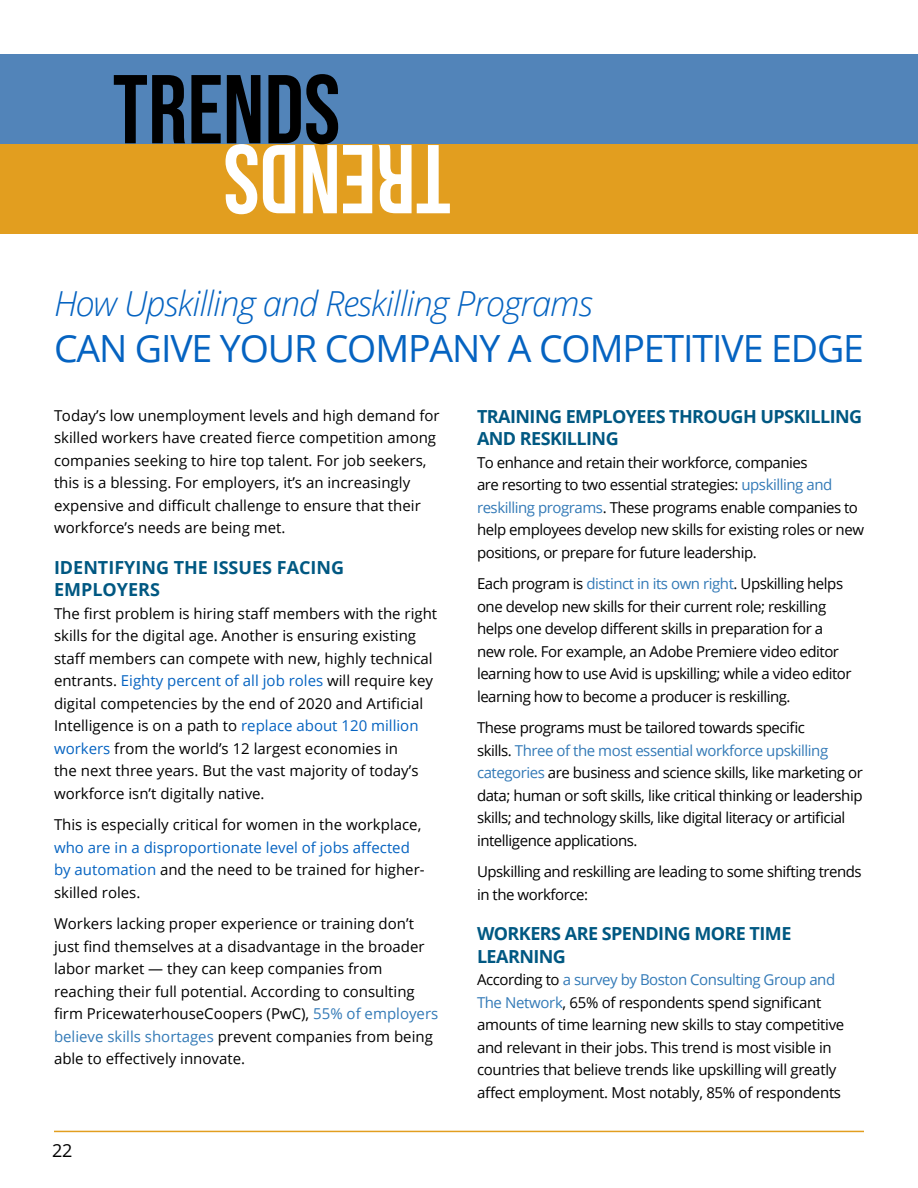
<style>
.page{position:relative;width:918px;height:1188px;background:#fff}
.page>*{position:absolute;margin:0;border:0;box-sizing:border-box;transform-origin:0 0}
.t1{font:97.5px "Bebas Neue";color:#000}
.t2{font:97.5px "Bebas Neue";color:#fff}
.t3{font:37.5px "Open Sans";letter-spacing:-.03em;color:#0563c1}
.t4{font:italic 300 34.5px "Open Sans";letter-spacing:-.03em;color:#0563c1}
.t5{font:700 18px/22.5px "Open Sans";letter-spacing:-.03em;color:#005882}
.t6{font:700 18px/22.5px "Open Sans";color:#005882}
.t7{font:18px "Open Sans";color:#000}
.t8{font:15px/22.5px "Open Sans";letter-spacing:-.02em;color:#000}
.t9{font:15px/22.5px "Open Sans";color:#000}
.t10{font:15px/22.5px "Open Sans";color:#0563c1}
.s1{color:#0563c1}
.s2{color:#000}
.s3{color:#337ab7}
</style>
<div class="page">
<hr style="left:54px;top:1131px;width:810px;height:1px;background:#e29e1f">
<div style="left:0;top:54px;width:918px;height:90px;background:#5284b9"></div>
<div style="left:0;top:144px;width:918px;height:90px;background:#e29e1f"></div>
<h1 class="t1" style="left:113px;top:54px;width:229px">TRENDS</h1>
<h1 class="t2" style="left:451px;top:234px;width:229px;rotate:-180deg">TRENDS</h1>
<h3 class="t4" style="left:54px;top:280px;width:540px">How Upskilling and Reskilling Programs</h3>
<h2 class="t3" style="left:54px;top:323px;width:812px">CAN GIVE YOUR COMPANY A COMPETITIVE EDGE</h2>
<p class="t9" style="left:54px;top:403px;width:387px">Today’s low unemployment levels and high demand for skilled workers have created fierce competition among companies seeking to hire top talent. For job seekers, this is a blessing. For employers, it’s an increasingly expensive and difficult challenge to ensure that their workforce’s needs are being met.</p>
<p class="t6" style="left:54px;top:555px;width:292px">IDENTIFYING THE ISSUES FACING<br>EMPLOYERS</p>
<p class="t9" style="left:54px;top:601px;width:385px">The first problem is hiring staff members with the right skills for the digital age. Another is ensuring existing staff members can compete with new, highly technical entrants. <span class="s1">Eighty percent of all job roles</span> will require key digital competencies by the end of 2020 and Artificial Intelligence is on a path to <span class="s1">replace about 120 million workers</span> from the world’s 12 largest economies in<br>the next three years. But the vast majority of today’s workforce isn’t digitally native.</p>
<p class="t9" style="left:54px;top:813px;width:369px">This is especially critical for women in the workplace,</p>
<p class="t10" style="left:54px;top:835px;width:372px">who are in a disproportionate level of jobs affected by automation <span class="s2">and the need to be trained for higher&shy;skilled roles.</span></p>
<p class="t9" style="left:54px;top:912px;width:386px">Workers lacking proper experience or training don’t just find themselves at a disadvantage in the broader labor market — they can keep companies from reaching their full potential. According to consulting firm PricewaterhouseCoopers (PwC), <span class="s3">55% of employers believe skills shortages</span> prevent companies from being able to effectively innovate.</p>
<p class="t7" style="left:52px;top:1138px;width:22px">22</p>
<p class="t5" style="left:477px;top:405px;width:387px">TRAINING EMPLOYEES THROUGH UPSKILLING<br>AND RESKILLING</p>
<p class="t8" style="left:477px;top:451px;width:389px">To enhance and retain their workforce, companies<br>are resorting to two essential strategies: <span class="s3">upskilling and reskilling programs</span>. These programs enable companies to help employees develop new skills for existing roles or new positions, or prepare for future leadership.</p>
<p class="t8" style="left:477px;top:572px;width:376px">Each program is <span class="s3">distinct in its own right</span>. Upskilling helps one develop new skills for their current role; reskilling helps one develop different skills in preparation for a new role. For example, an Adobe Premiere video editor learning how to use Avid is upskilling; while a video editor learning how to become a producer is reskilling.</p>
<p class="t8" style="left:477px;top:716px;width:387px">These programs must be tailored towards specific<br>skills. <span class="s3">Three of the most essential workforce upskilling categories</span> are business and science skills, like marketing or data; human or soft skills, like critical thinking or leadership skills; and technology skills, like digital literacy or artificial intelligence applications.</p>
<p class="t8" style="left:477px;top:860px;width:386px">Upskilling and reskilling are leading to some shifting trends in the workforce:</p>
<p class="t5" style="left:477px;top:922px;width:316px">WORKERS ARE SPENDING MORE TIME<br>LEARNING</p>
<p class="t8" style="left:477px;top:968px;width:369px">According to <span class="s3">a survey by Boston Consulting Group and The Network</span>, 65% of respondents spend significant amounts of time learning new skills to stay competitive and relevant in their jobs. This trend is most visible in countries that believe trends like upskilling will greatly affect employment. Most notably, 85% of respondents</p>
</div>
